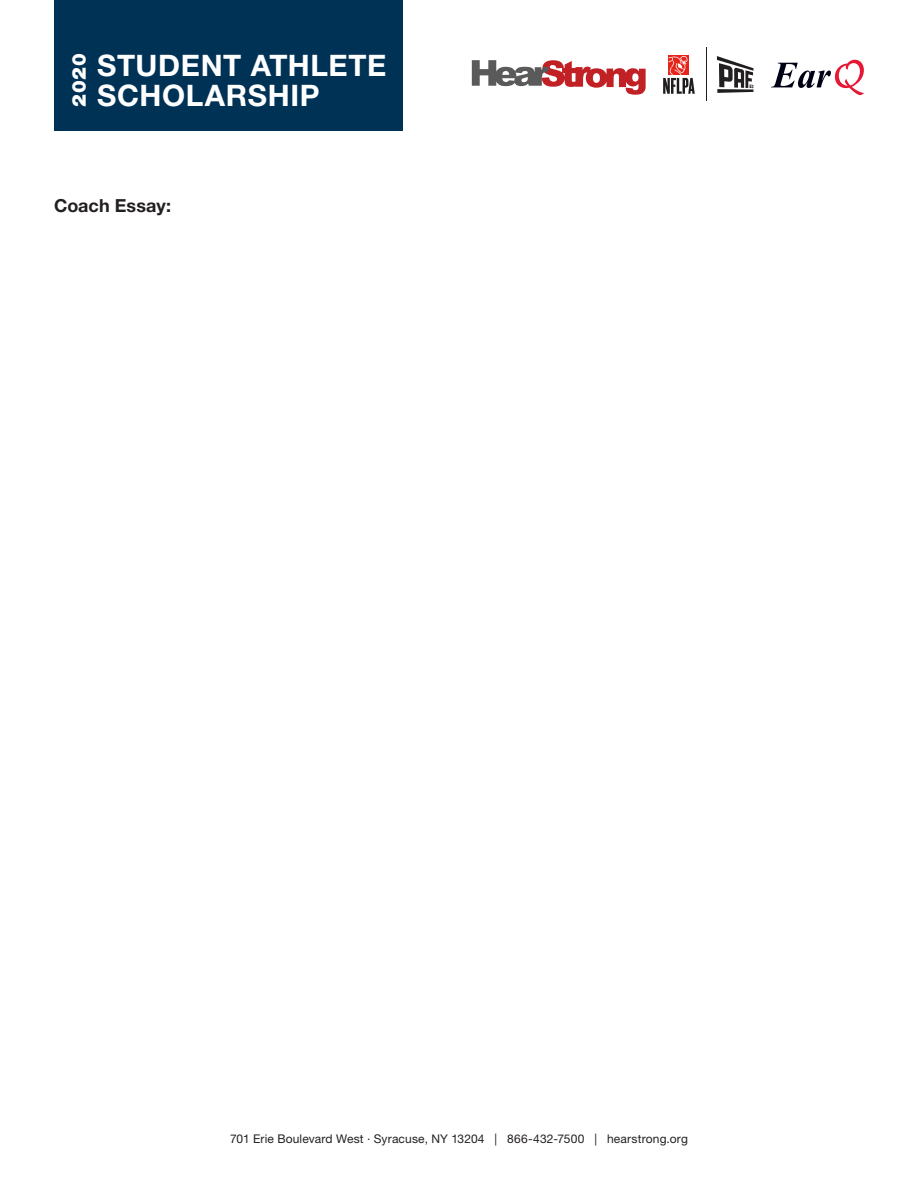
<style>
.page{position:relative;width:918px;height:1188px;background:#fff}
.page>*{position:absolute;margin:0;border:0;box-sizing:border-box;transform-origin:0 0}
.t1{font:700 29.7px "Helvetica Neue LT Std";letter-spacing:.02em;color:#fff}
.t2{font:900 19.2px "Helvetica Neue LT Std";color:#fff}
.heading{font:700 18px "Helvetica Neue LT Std";color:#231f20}
.t3{font:12px "Helvetica Neue LT Std";letter-spacing:.015em;color:#231f20}
</style>
<div class="page">
<div style="left:54px;top:0;width:349px;height:131px;background:#003256"></div>
<svg style="left:771px;top:60px;width:93px;height:35px"></svg>
<svg style="left:663px;top:55px;width:32px;height:39px"></svg>
<svg style="left:717px;top:56px;width:36px;height:37px"></svg>
<hr style="left:706px;top:48px;width:1px;height:53px;background:#201d1e">
<svg style="left:472px;top:60px;width:174px;height:35px"></svg>
<h2 class="t2" style="left:68px;top:107px;width:55px;rotate:-90deg">2020</h2>
<h1 class="t1" style="left:97px;top:47px;width:291px">STUDENT ATHLETE</h1>
<h1 class="t1" style="left:97px;top:77px;width:224px">SCHOLARSHIP</h1>
<p class="heading" style="left:54px;top:195px;width:119px">Coach Essay:</p>
<p class="t3" style="left:230px;top:1131px;width:459px">701 Erie Boulevard West · Syracuse, NY 13204 | 866-432-7500 | hearstrong.org</p>
</div>
